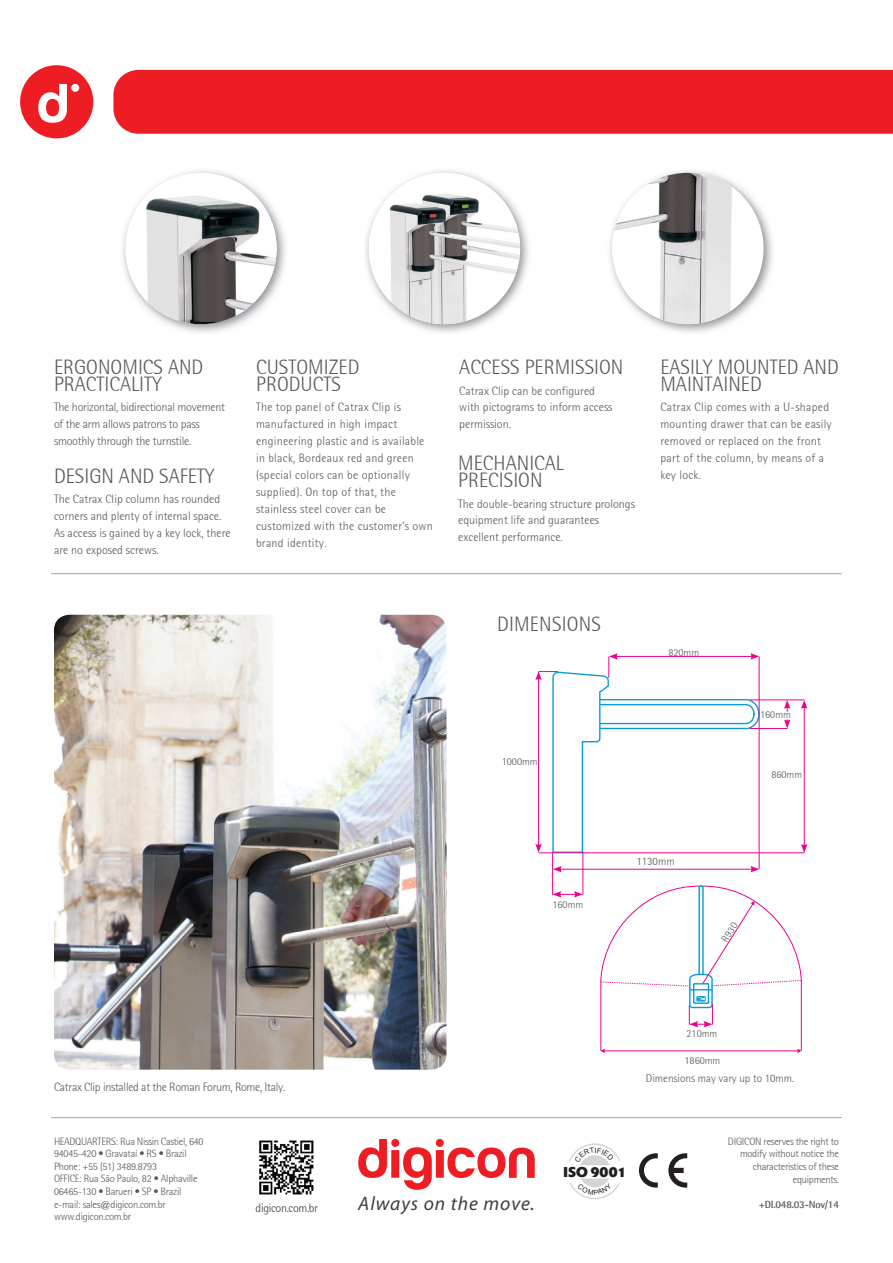
<style>
.page{position:relative;width:893px;height:1263px;background:#fff}
.page>*{position:absolute;margin:0;border:0;box-sizing:border-box;transform-origin:0 0}
.t1{font:300 20.55px/17px "Rotis Semi Sans";color:#57585a}
.t2{font:italic 19.5px "Myriad Pro";letter-spacing:.05em;color:#3e3e3f}
.t3{font:700 14.25px "Delta";color:#231f20}
.t4{font:300 12px/17px "Rotis Semi Sans";letter-spacing:.02em;color:#57585a}
.t5{font:300 12px/17px "Rotis Semi Sans";color:#57585a}
.t6{font:300 12px/17px "Rotis Semi Sans";letter-spacing:-.02em;color:#57585a}
.t7{font:300 12px "Rotis Semi Sans";letter-spacing:-.025em;color:#57585a}
.t8{font:300 12px "Rotis Semi Sans";letter-spacing:-.03em;color:#3e3e3f}
.t9{font:300 11.25px "Rotis Semi Sans";color:#57585a}
.t10{font:300 10.5px/12.6px "Rotis Semi Sans";letter-spacing:-.025em;color:#57585a}
.t11{font:700 10.5px "Agfa Rotis Semisans";letter-spacing:-.025em;color:#57585a}
</style>
<div class="page">
<div style="left:113px;top:70px;width:780px;height:64px;background:#ee1d23"></div>
<div style="left:20px;top:65px;width:73px;height:73px;background:#ee1d23;border-radius:50%"></div>
<svg style="left:38px;top:84px;width:29px;height:39px"></svg>
<div style="left:71px;top:84px;width:8px;height:8px;background:#fff;border-radius:50%"></div>
<hr style="left:51px;top:573px;width:791px;height:1px;background:#a8a9ad">
<img style="left:122px;top:170px;width:164px;height:163px">
<div style="left:125px;top:173px;width:152px;height:151px;background:#fff;border-radius:50%"></div>
<img style="left:136px;top:182px;width:141px;height:142px">
<img style="left:365px;top:170px;width:164px;height:163px">
<img style="left:369px;top:173px;width:151px;height:151px;border-radius:74px">
<img style="left:609px;top:170px;width:164px;height:163px">
<div style="left:612px;top:173px;width:152px;height:151px;background:#fff;border-radius:50%"></div>
<img style="left:612px;top:173px;width:129px;height:151px">
<img style="left:54px;top:615px;width:392px;height:455px">
<hr style="left:804px;top:706px;width:1px;height:140px;background:#ed028c">
<svg style="left:801px;top:700px;width:6px;height:9px"></svg>
<svg style="left:801px;top:844px;width:6px;height:9px"></svg>
<svg style="left:553px;top:891px;width:30px;height:6px"></svg>
<hr style="left:759px;top:656px;width:1px;height:213px;background:#ed028c">
<hr style="left:559px;top:869px;width:194px;height:1px;background:#ed028c">
<svg style="left:553px;top:866px;width:9px;height:6px"></svg>
<svg style="left:750px;top:866px;width:9px;height:6px"></svg>
<hr style="left:583px;top:852px;width:1px;height:43px;background:#ed028c">
<hr style="left:552px;top:853px;width:1px;height:42px;background:#ed028c">
<hr style="left:539px;top:852px;width:265px;height:1px;background:#ed028c">
<svg style="left:535px;top:653px;width:258px;height:201px"></svg>
<hr style="left:750px;top:728px;width:37px;height:1px;background:#ed028c">
<hr style="left:750px;top:700px;width:54px;height:1px;background:#ed028c">
<svg style="left:600px;top:885px;width:202px;height:168px"></svg>
<svg style="left:639px;top:1153px;width:19px;height:34px"></svg>
<svg style="left:668px;top:1153px;width:19px;height:34px"></svg>
<svg style="left:358px;top:1139px;width:177px;height:51px"></svg>
<img style="left:259px;top:1140px;width:55px;height:55px">
<hr style="left:51px;top:1117px;width:791px;height:1px;background:#a8a9ad">
<svg style="left:569px;top:1143px;width:52px;height:56px"></svg>
<h1 class="t1" style="left:54px;top:359px;width:151px">ERGONOMICS AND<br>PRACTICALITY</h1>
<p class="t6" style="left:54px;top:399px;width:173px">The horizontal, bidirectional movement of the arm allows patrons to pass smoothly through the turnstile.</p>
<h1 class="t1" style="left:54px;top:467px;width:162px">DESIGN AND SAFETY</h1>
<p class="t5" style="left:54px;top:490px;width:178px">The Catrax Clip column has rounded corners and plenty of internal space.<br>As access is gained by a key lock, there are no exposed screws.</p>
<h1 class="t1" style="left:256px;top:359px;width:105px">CUSTOMIZED<br>PRODUCTS</h1>
<p class="t4" style="left:256px;top:399px;width:178px">The top panel of Catrax Clip is manufactured in high impact engineering plastic and is available in black, Bordeaux red and green (special colors can be optionally supplied). On top of that, the stainless steel cover can be customized with the customer’s own brand identity.</p>
<h1 class="t1" style="left:459px;top:359px;width:166px">ACCESS PERMISSION</h1>
<p class="t5" style="left:459px;top:382px;width:155px">Catrax Clip can be configured with pictograms to inform access permission.</p>
<h1 class="t1" style="left:458px;top:455px;width:107px">MECHANICAL<br>PRECISION</h1>
<p class="t5" style="left:458px;top:495px;width:178px">The double-bearing structure prolongs equipment life and guarantees excellent performance.</p>
<h1 class="t1" style="left:660px;top:359px;width:180px">EASILY MOUNTED AND<br>MAINTAINED</h1>
<p class="t4" style="left:660px;top:399px;width:173px">Catrax Clip comes with a U-shaped mounting drawer that can be easily removed or replaced on the front part of the column, by means of a key lock.</p>
<h1 class="t1" style="left:497px;top:616px;width:106px">DIMENSIONS</h1>
<p class="t10" style="left:502px;top:755px;width:37px">1000mm</p>
<p class="t10" style="left:668px;top:647px;width:32px">820mm</p>
<p class="t10" style="left:760px;top:708px;width:32px">160mm</p>
<p class="t10" style="left:771px;top:768px;width:32px">860mm</p>
<p class="t10" style="left:552px;top:898px;width:32px">160mm</p>
<p class="t9" style="left:636px;top:854px;width:40px">1130mm</p>
<p class="t10" style="left:719px;top:937px;width:22px;rotate:-57deg">R930</p>
<p class="t7" style="left:54px;top:1080px;width:233px">Catrax Clip installed at the Roman Forum, Rome, Italy.</p>
<p class="t10" style="left:687px;top:1027px;width:32px">210mm</p>
<p class="t10" style="left:684px;top:1054px;width:37px">1860mm</p>
<p class="t9" style="left:646px;top:1071px;width:150px">Dimensions may vary up to 10mm.</p>
<p class="t10" style="left:54px;top:1135px;width:151px">HEADQUARTERS: Rua Nissin Castiel, 640<br>94045-420 • Gravataí • RS • Brazil<br>Phone: +55 (51) 3489.8793<br>OFFICE: Rua São Paulo, 82 • Alphaville<br>06465-130 • Barueri • SP • Brazil e-mail: sales@digicon.com.br www.digicon.com.br</p>
<p class="t8" style="left:256px;top:1201px;width:64px">digicon.com.br</p>
<h2 class="t2" style="left:358px;top:1191px;width:178px">Always on the move.</h2>
<p class="t3" style="left:564px;top:1163px;width:64px">ISO 9001</p>
<p class="t10" style="left:728px;top:1135px;width:113px;text-align:right">DIGICON reserves the right to modify without notice the characteristics of these equipments.</p>
<p class="t11" style="left:759px;top:1198px;width:82px">+DI.048.03-Nov/14</p>
</div>
